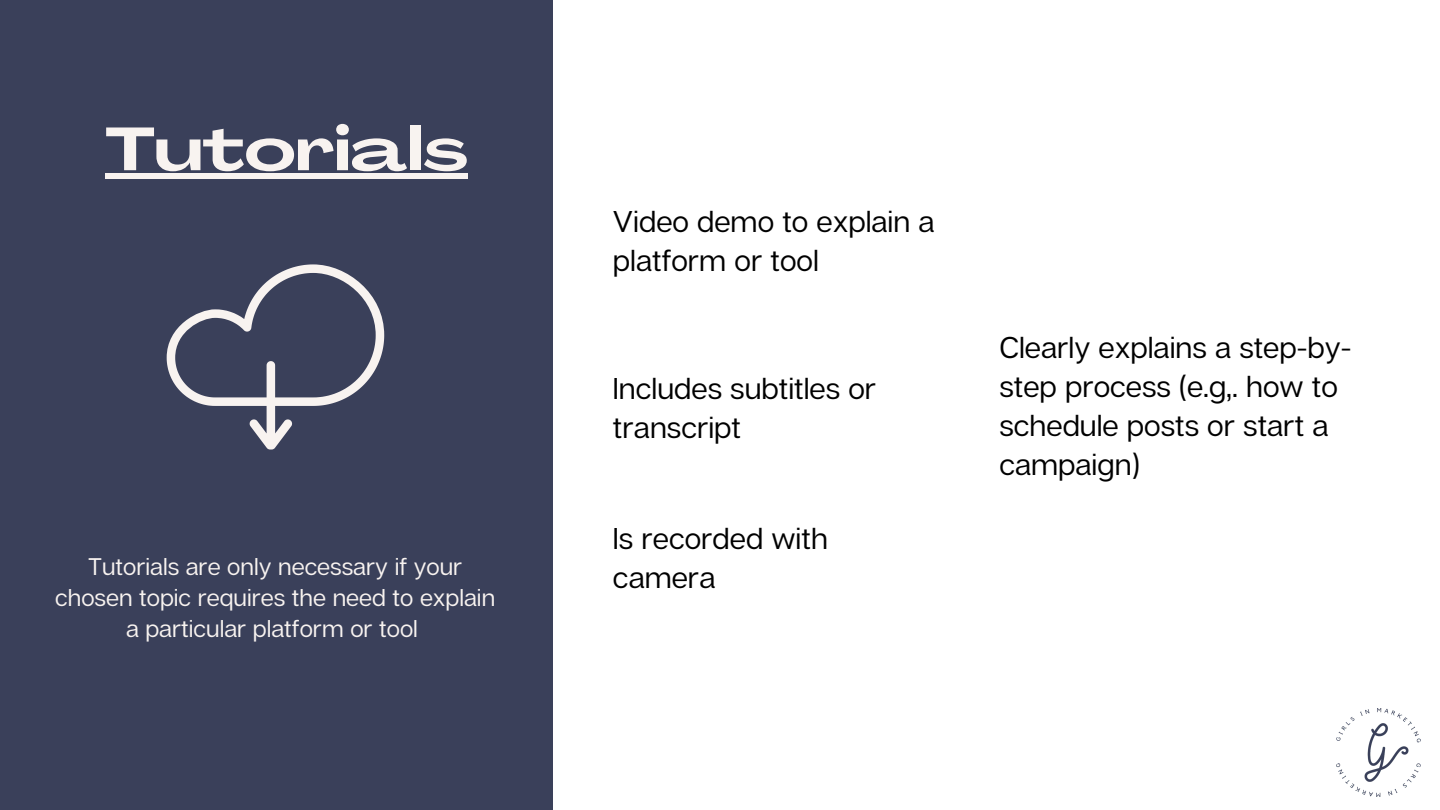
<style>
.page{position:relative;width:1440px;height:810px;background:#fff}
.page>*{position:absolute;margin:0;border:0;box-sizing:border-box;transform-origin:0 0}
.t1{font:700 60px "Agrandir Grand";color:#f8f3f0}
.t2{font:30px/39px "Articulat CF";color:#000}
.t3{font:24px/30.8px "Articulat CF";color:#f8f3f0;text-align:center}
</style>
<div class="page">
<div style="left:0;top:0;width:553px;height:809px;background:#3a405a"></div>
<div style="left:106px;top:173px;width:362px;height:6px;background:#f8f3f0"></div>
<img style="left:1337px;top:709px;width:84px;height:87px">
<svg style="left:167px;top:264px;width:217px;height:186px"></svg>
<h1 class="t1" style="left:106px;top:125px;width:364px">Tutorials</h1>
<p class="t3" style="left:55px;top:551px;width:442px">Tutorials are only necessary if your chosen topic requires the need to explain a particular platform or tool</p>
<p class="t2" style="left:613px;top:201px;width:323px">Video demo to explain a platform or tool</p>
<p class="t2" style="left:613px;top:368px;width:265px">Includes subtitles or transcript</p>
<p class="t2" style="left:613px;top:518px;width:217px">Is recorded with camera</p>
<p class="t2" style="left:999px;top:327px;width:353px">Clearly explains a step-by&shy;step process (e.g,. how to schedule posts or start a campaign)</p>
</div>
